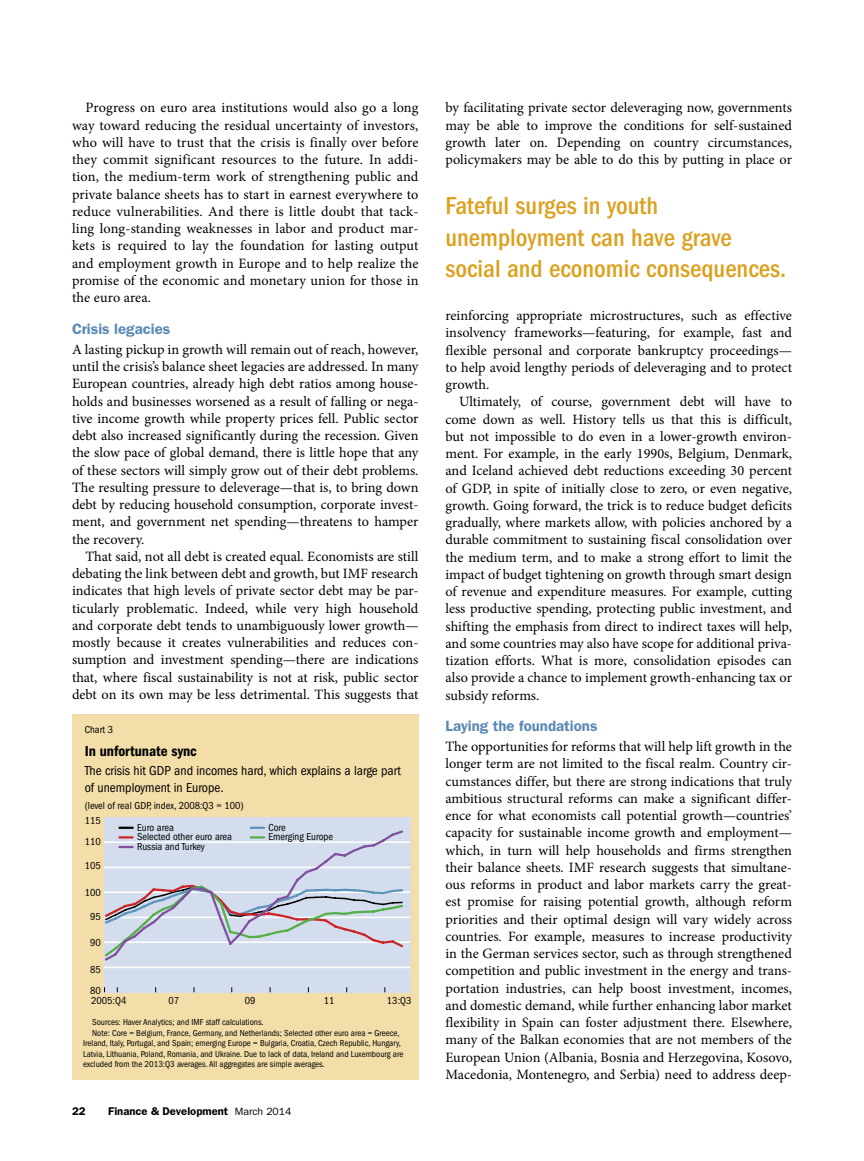
<style>
.page{position:relative;width:864px;height:1161px;background:#fff}
.page>*{position:absolute;margin:0;border:0;box-sizing:border-box;transform-origin:0 0}
.t1{font:500 condensed 25.5px/31.5px "ITC Franklin Gothic Std";color:#dba11f}
.t2{font:600 15px "ITC Franklin Gothic Std";color:#5b89b5}
.t3{font:15px "ITC Franklin Gothic Std Dm Cd";color:#000}
.t4{font:14.25px/17.2px "Minion Pro";color:#000;text-align:justify}
.t5{font:condensed 13.5px/16.5px "ITC Franklin Gothic Std";color:#000}
.t6{font:600 11.25px "ITC Franklin Gothic Std";color:#000}
.t7{font:condensed 10.5px/21px "ITC Franklin Gothic Std";color:#000}
.t8{font:condensed 9px "ITC Franklin Gothic Std";color:#000}
.s1{font-weight:400;font-size:10.5px}
.s2{font-style:italic}
</style>
<div class="page">
<div style="left:72px;top:715px;width:346px;height:365px;background:#f3dea9"></div>
<div style="left:104px;top:817px;width:307px;height:175px;background:#d3dded"></div>
<hr style="left:104px;top:967px;width:307px;height:1px;background:#fff">
<hr style="left:104px;top:941px;width:307px;height:2px;background:#fff">
<hr style="left:104px;top:917px;width:307px;height:1px;background:#fff">
<hr style="left:104px;top:891px;width:307px;height:2px;background:#fff">
<hr style="left:104px;top:867px;width:307px;height:1px;background:#fff">
<hr style="left:104px;top:841px;width:307px;height:2px;background:#fff">
<svg style="left:104px;top:830px;width:301px;height:131px"></svg>
<svg style="left:119px;top:827px;width:14px;height:2px"></svg>
<svg style="left:251px;top:827px;width:13px;height:2px"></svg>
<hr style="left:119px;top:836px;width:14px;height:3px;background:#cc2527">
<svg style="left:251px;top:836px;width:13px;height:3px"></svg>
<svg style="left:119px;top:846px;width:14px;height:2px"></svg>
<p class="t4" style="left:72px;top:99px;width:348px;text-indent:13px">Progress on euro area institutions would also go a long way toward reducing the residual uncertainty of investors, who will have to trust that the crisis is finally over before they commit significant resources to the future. In addi&shy;tion, the medium-term work of strengthening public and private balance sheets has to start in earnest everywhere to reduce vulnerabilities. And there is little doubt that tack&shy;ling long-standing weaknesses in labor and product mar&shy;kets is required to lay the foundation for lasting output and employment growth in Europe and to help realize the promise of the economic and monetary union for those in the euro area.</p>
<p class="t2" style="left:72px;top:320px;width:100px">Crisis legacies</p>
<p class="t4" style="left:72px;top:341px;width:348px">A lasting pickup in growth will remain out of reach, however, until the crisis’s balance sheet legacies are addressed. In many European countries, already high debt ratios among house&shy;holds and businesses worsened as a result of falling or nega&shy;tive income growth while property prices fell. Public sector debt also increased significantly during the recession. Given the slow pace of global demand, there is little hope that any of these sectors will simply grow out of their debt problems.<br>The resulting pressure to deleverage—that is, to bring down debt by reducing household consumption, corporate invest&shy;ment, and government net spending—threatens to hamper the recovery.</p>
<p class="t4" style="left:72px;top:548px;width:348px;text-indent:13px">That said, not all debt is created equal. Economists are still debating the link between debt and growth, but IMF research indicates that high levels of private sector debt may be par&shy;ticularly problematic. Indeed, while very high household and corporate debt tends to unambiguously lower growth— mostly because it creates vulnerabilities and reduces con&shy;sumption and investment spending—there are indications that, where fiscal sustainability is not at risk, public sector debt on its own may be less detrimental. This suggests that</p>
<p class="t7" style="left:85px;top:719px;width:30px">Chart 3</p>
<p class="t3" style="left:85px;top:742px;width:114px">In unfortunate sync</p>
<p class="t5" style="left:85px;top:762px;width:318px">The crisis hit GDP and incomes hard, which explains a large part of unemployment in Europe.</p>
<p class="t7" style="left:137px;top:795px;width:108px;line-height:21.8px;text-indent:-52px">(level of real GDP, index, 2008:Q3 = 100)<br>Euro area</p>
<p class="t7" style="left:85px;top:810px;width:18px">115<br>110</p>
<p class="t7" style="left:85px;top:855px;width:18px">105</p>
<p class="t7" style="left:85px;top:882px;width:18px">100</p>
<p class="t7" style="left:90px;top:906px;width:12px">95</p>
<p class="t7" style="left:90px;top:932px;width:12px">90</p>
<p class="t7" style="left:90px;top:959px;width:12px">85<br>80</p>
<p class="t7" style="left:91px;top:990px;width:37px">2005:Q4</p>
<p class="t7" style="left:168px;top:990px;width:12px">07</p>
<p class="t7" style="left:245px;top:990px;width:12px">09</p>
<p class="t7" style="left:324px;top:990px;width:12px">11</p>
<p class="t7" style="left:387px;top:990px;width:26px">13:Q3</p>
<p class="t8" style="left:92px;top:1017px;width:173px">Sources: Haver Analytics; and IMF staff calculations.</p>
<p class="t8" style="left:92px;top:1028px;width:309px">Note: Core = Belgium, France, Germany, and Netherlands; Selected other euro area = Greece,</p>
<p class="t8" style="left:83px;top:1038px;width:319px">Ireland, Italy, Portugal, and Spain; emerging Europe = Bulgaria, Croatia, Czech Republic, Hungary,</p>
<p class="t8" style="left:83px;top:1049px;width:322px">Latvia, Lithuania, Poland, Romania, and Ukraine. Due to lack of data, Ireland and Luxembourg are</p>
<p class="t8" style="left:83px;top:1059px;width:243px">excluded from the 2013:Q3 averages. All aggregates are simple averages.</p>
<p class="t7" style="left:268px;top:817px;width:19px">Core</p>
<p class="t7" style="left:137px;top:826px;width:96px">Selected other euro area</p>
<p class="t7" style="left:268px;top:826px;width:66px">Emerging Europe</p>
<p class="t7" style="left:137px;top:836px;width:69px">Russia and Turkey</p>
<p class="t6" style="left:72px;top:1104px;width:15px">22</p>
<p class="t6" style="left:108px;top:1104px;width:185px">Finance &amp; Development <span class="s1">March 2014</span></p>
<p class="t4" style="left:446px;top:99px;width:348px">by facilitating private sector deleveraging now, governments may be able to improve the conditions for self-sustained growth later on. Depending on country circumstances, policymakers may be able to do this by putting in place or</p>
<h1 class="t1" style="left:446px;top:190px;width:342px">Fateful surges in youth unemployment can have grave social and economic consequences.</h1>
<p class="t4" style="left:446px;top:307px;width:348px">reinforcing appropriate microstructures, such as effective insolvency frameworks—featuring, for example, fast and flexible personal and corporate bankruptcy proceedings— to help avoid lengthy periods of deleveraging and to protect growth.</p>
<p class="t4" style="left:446px;top:393px;width:348px;text-indent:13px">Ultimately, of course, government debt will have to come down as well. History tells us that this is difficult, but not impossible to do even in a lower-growth environ&shy;ment. For example, in the early 1990s, Belgium, Denmark, and Iceland achieved debt reductions exceeding 30 percent of GDP, in spite of initially close to zero, or even negative, growth. Going forward, the trick is to reduce budget deficits gradually, where markets allow, with policies anchored by a durable commitment to sustaining fiscal consolidation over the medium term, and to make a strong effort to limit the impact of budget tightening on growth through smart design of revenue and expenditure measures<span class="s2">.</span> For example, cutting less productive spending, protecting public investment, and shifting the emphasis from direct to indirect taxes will help, and some countries may also have scope for additional priva&shy;tization efforts. What is more, consolidation episodes can also provide a chance to implement growth-enhancing tax or subsidy reforms.</p>
<p class="t2" style="left:446px;top:717px;width:154px">Laying the foundations</p>
<p class="t4" style="left:446px;top:738px;width:348px">The opportunities for reforms that will help lift growth in the longer term are not limited to the fiscal realm. Country cir&shy;cumstances differ, but there are strong indications that truly ambitious structural reforms can make a significant differ&shy;ence for what economists call potential growth—countries’ capacity for sustainable income growth and employment— which, in turn will help households and firms strengthen their balance sheets. IMF research suggests that simultane&shy;ous reforms in product and labor markets carry the great&shy;est promise for raising potential growth, although reform priorities and their optimal design will vary widely across countries. For example, measures to increase productivity in the German services sector, such as through strengthened competition and public investment in the energy and trans&shy;portation industries, can help boost investment, incomes, and domestic demand, while further enhancing labor market flexibility in Spain can foster adjustment there. Elsewhere, many of the Balkan economies that are not members of the European Union (Albania, Bosnia and Herzegovina, Kosovo, Macedonia, Montenegro, and Serbia) need to address deep-</p>
</div>
